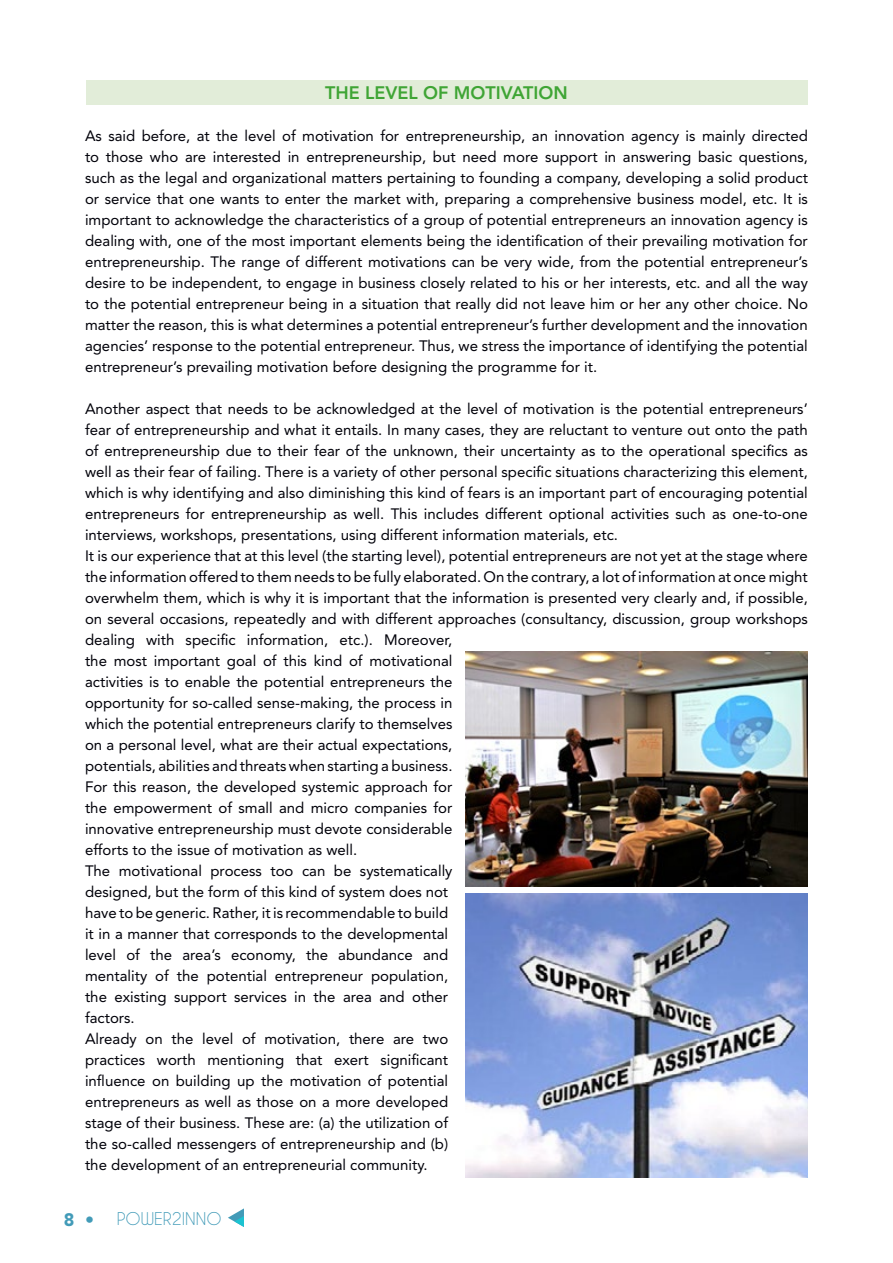
<style>
.page{position:relative;width:893px;height:1263px;background:#fff}
.page>*{position:absolute;margin:0;border:0;box-sizing:border-box;transform-origin:0 0}
.t1{font:800 18px "Avenir";color:#3fa535}
.t2{font:900 18px "Avenir";color:#429bb8}
.t3{font:16.5px "Caviar Dreams";color:#429bb8}
.t4{font:15px/21px "Avenir";color:#000009;text-align:justify}
</style>
<div class="page">
<svg style="left:228px;top:1208px;width:16px;height:19px"></svg>
<div style="left:86px;top:81px;width:721px;height:24px;background:#e2edd9"></div>
<img style="left:465px;top:651px;width:342px;height:236px">
<img style="left:465px;top:893px;width:343px;height:285px">
<p class="t1" style="left:325px;top:82px;width:244px">THE LEVEL OF MOTIVATION</p>
<p class="t4" style="left:85px;top:125px;width:724px">As said before, at the level of motivation for entrepreneurship, an innovation agency is mainly directed to those who are interested in entrepreneurship, but need more support in answering basic questions, such as the legal and organizational matters pertaining to founding a company, developing a solid product or service that one wants to enter the market with, preparing a comprehensive business model, etc. It is important to acknowledge the characteristics of a group of potential entrepreneurs an innovation agency is dealing with, one of the most important elements being the identification of their prevailing motivation for entrepreneurship. The range of different motivations can be very wide, from the potential entrepreneur’s desire to be independent, to engage in business closely related to his or her interests, etc. and all the way to the potential entrepreneur being in a situation that really did not leave him or her any other choice. No matter the reason, this is what determines a potential entrepreneur’s further development and the innovation agencies’ response to the potential entrepreneur. Thus, we stress the importance of identifying the potential entrepreneur’s prevailing motivation before designing the programme for it.</p>
<p class="t4" style="left:85px;top:398px;width:724px;text-align:left">Another aspect that needs to be acknowledged at the level of motivation is the potential entrepreneurs’ fear of entrepreneurship and what it entails. In many cases, they are reluctant to venture out onto the path of entrepreneurship due to their fear of the unknown, their uncertainty as to the operational specifics as well as their fear of failing. There is a variety of other personal specific situations characterizing this element, which is why identifying and also diminishing this kind of fears is an important part of encouraging potential entrepreneurs for entrepreneurship as well. This includes different optional activities such as one-to-one interviews, workshops, presentations, using different information materials, etc.<br>It is our experience that at this level (the starting level), potential entrepreneurs are not yet at the stage where the information offered to them needs to be fully elaborated. On the contrary, a lot of information at once might overwhelm them, which is why it is important that the information is presented very clearly and, if possible, on several occasions, repeatedly and with different approaches (consultancy, discussion, group workshops dealing with specific information, etc.). Moreover,<br>the most important goal of this kind of motivational<br>activities is to enable the potential entrepreneurs the<br>opportunity for so-called sense-making, the process in<br>which the potential entrepreneurs clarify to themselves<br>on a personal level, what are their actual expectations,<br>potentials, abilities and threats when starting a business.<br>For this reason, the developed systemic approach for<br>the empowerment of small and micro companies for<br>innovative entrepreneurship must devote considerable<br>efforts to the issue of motivation as well.<br>The motivational process too can be systematically<br>designed, but the form of this kind of system does not<br>have to be generic. Rather, it is recommendable to build<br>it in a manner that corresponds to the developmental<br>level of the area’s economy, the abundance and<br>mentality of the potential entrepreneur population,<br>the existing support services in the area and other<br>factors.<br>Already on the level of motivation, there are two<br>practices worth mentioning that exert significant<br>influence on building up the motivation of potential<br>entrepreneurs as well as those on a more developed<br>stage of their business. These are: (a) the utilization of<br>the so-called messengers of entrepreneurship and (b)<br>the development of an entrepreneurial community.</p>
<p class="t2" style="left:64px;top:1208px;width:32px">8 •</p>
<p class="t3" style="left:117px;top:1210px;width:106px">POWER2INNO</p>
</div>
